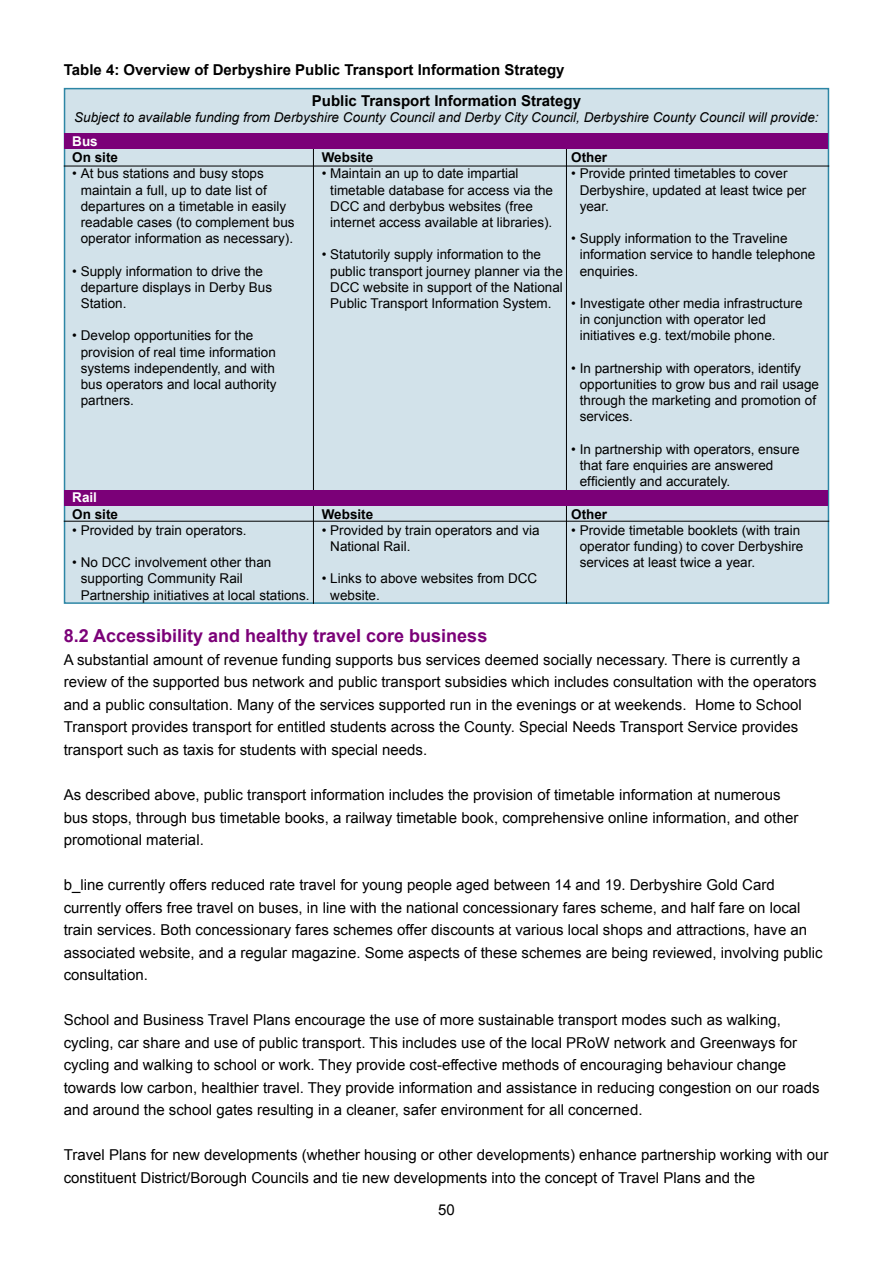
<style>
.page{position:relative;width:893px;height:1263px;background:#fff}
.page>*{position:absolute;margin:0;border:0;box-sizing:border-box;transform-origin:0 0}
.t1{font:700 18px "Arial";color:#7b0078}
.t2{font:15px/22.5px "Arial";color:#000}
.t3{font:700 15px "Arial";color:#000}
.t4{font:13.5px/16.2px "Arial";color:#000}
.t5{font:italic 13.5px "Arial";color:#000}
.t6{font:700 13.5px "Arial";color:#000}
.t7{font:700 13.5px "Arial";color:#fff}
</style>
<div class="page">
<div style="left:65px;top:89px;width:763px;height:514px;background:#d2e2ea"></div>
<hr style="left:64px;top:521px;width:765px;height:1px;background:#000">
<hr style="left:64px;top:166px;width:765px;height:1px;background:#000">
<hr style="left:313px;top:149px;width:1px;height:455px;background:#000">
<hr style="left:566px;top:149px;width:1px;height:455px;background:#000">
<div style="left:65px;top:490px;width:763px;height:15px;background:#7b0078"></div>
<div style="left:64px;top:134px;width:764px;height:15px;background:#7b0078"></div>
<p class="t3" style="left:64px;top:61px;width:502px">Table 4: Overview of Derbyshire Public Transport Information Strategy</p>
<p class="t3" style="left:312px;top:92px;width:271px">Public Transport Information Strategy</p>
<p class="t5" style="left:74px;top:110px;width:746px">Subject to available funding from Derbyshire County Council and Derby City Council, Derbyshire County Council will provide:</p>
<p class="t6" style="left:322px;top:150px;width:53px">Website</p>
<p class="t4" style="left:330px;top:165px;width:224px;text-indent:-9px">• Maintain an up to date impartial timetable database for access via the DCC and derbybus websites (free internet access available at libraries).</p>
<p class="t4" style="left:330px;top:246px;width:234px;text-indent:-9px">• Statutorily supply information to the public transport journey planner via the DCC website in support of the National Public Transport Information System.</p>
<p class="t7" style="left:72px;top:134px;width:27px">Bus</p>
<p class="t6" style="left:72px;top:150px;width:47px">On site</p>
<p class="t4" style="left:72px;top:165px;width:193px">• At bus stations and busy stops</p>
<p class="t4" style="left:81px;top:182px;width:215px">maintain a full, up to date list of departures on a timetable in easily readable cases (to complement bus operator information as necessary).</p>
<p class="t4" style="left:81px;top:263px;width:193px;text-indent:-9px">• Supply information to drive the departure displays in Derby Bus<br>Station.</p>
<p class="t4" style="left:72px;top:327px;width:183px">• Develop opportunities for the</p>
<p class="t4" style="left:81px;top:344px;width:197px">provision of real time information</p>
<p class="t4" style="left:81px;top:360px;width:196px">systems independently, and with</p>
<p class="t4" style="left:81px;top:376px;width:197px">bus operators and local authority</p>
<p class="t4" style="left:81px;top:392px;width:55px">partners.</p>
<p class="t6" style="left:571px;top:150px;width:38px">Other</p>
<p class="t4" style="left:580px;top:165px;width:228px;text-indent:-9px">• Provide printed timetables to cover<br>Derbyshire, updated at least twice per year.</p>
<p class="t4" style="left:580px;top:230px;width:237px;text-indent:-9px">• Supply information to the Traveline information service to handle telephone enquiries.</p>
<p class="t4" style="left:580px;top:295px;width:224px;text-indent:-9px">• Investigate other media infrastructure in conjunction with operator led</p>
<p class="t4" style="left:580px;top:327px;width:197px">initiatives e.g. text/mobile phone.</p>
<p class="t4" style="left:580px;top:360px;width:241px;text-indent:-9px">• In partnership with operators, identify opportunities to grow bus and rail usage through the marketing and promotion of services.</p>
<p class="t4" style="left:580px;top:441px;width:221px;text-indent:-9px">• In partnership with operators, ensure that fare enquiries are answered efficiently and accurately.</p>
<p class="t6" style="left:571px;top:506px;width:38px">Other</p>
<p class="t4" style="left:580px;top:522px;width:225px;text-indent:-9px">• Provide timetable booklets (with train operator funding) to cover Derbyshire services at least twice a year.</p>
<p class="t7" style="left:72px;top:490px;width:26px">Rail</p>
<p class="t6" style="left:72px;top:506px;width:47px">On site</p>
<p class="t4" style="left:72px;top:522px;width:176px">• Provided by train operators.</p>
<p class="t4" style="left:81px;top:554px;width:230px;text-indent:-9px">• No DCC involvement other than supporting Community Rail<br>Partnership initiatives at local stations.</p>
<p class="t6" style="left:322px;top:506px;width:53px">Website</p>
<p class="t4" style="left:330px;top:522px;width:211px;text-indent:-9px">• Provided by train operators and via<br>National Rail.</p>
<p class="t4" style="left:330px;top:570px;width:209px;text-indent:-9px">• Links to above websites from DCC website.</p>
<p class="t1" style="left:64px;top:626px;width:425px">8.2 Accessibility and healthy travel core business</p>
<p class="t2" style="left:64px;top:648px;width:754px">A substantial amount of revenue funding supports bus services deemed socially necessary. There is currently a review of the supported bus network and public transport subsidies which includes consultation with the operators and a public consultation. Many of the services supported run in the evenings or at weekends. Home to School Transport provides transport for entitled students across the County. Special Needs Transport Service provides transport such as taxis for students with special needs.</p>
<p class="t2" style="left:64px;top:783px;width:736px">As described above, public transport information includes the provision of timetable information at numerous bus stops, through bus timetable books, a railway timetable book, comprehensive online information, and other promotional material.</p>
<p class="t2" style="left:64px;top:873px;width:760px">b_line currently offers reduced rate travel for young people aged between 14 and 19. Derbyshire Gold Card currently offers free travel on buses, in line with the national concessionary fares scheme, and half fare on local train services. Both concessionary fares schemes offer discounts at various local shops and attractions, have an associated website, and a regular magazine. Some aspects of these schemes are being reviewed, involving public consultation.</p>
<p class="t2" style="left:64px;top:1008px;width:757px">School and Business Travel Plans encourage the use of more sustainable transport modes such as walking, cycling, car share and use of public transport. This includes use of the local PRoW network and Greenways for cycling and walking to school or work. They provide cost-effective methods of encouraging behaviour change towards low carbon, healthier travel. They provide information and assistance in reducing congestion on our roads and around the school gates resulting in a cleaner, safer environment for all concerned.</p>
<p class="t2" style="left:64px;top:1143px;width:766px">Travel Plans for new developments (whether housing or other developments) enhance partnership working with our constituent District/Borough Councils and tie new developments into the concept of Travel Plans and the</p>
<p class="t2" style="left:438px;top:1199px;width:18px">50</p>
</div>
